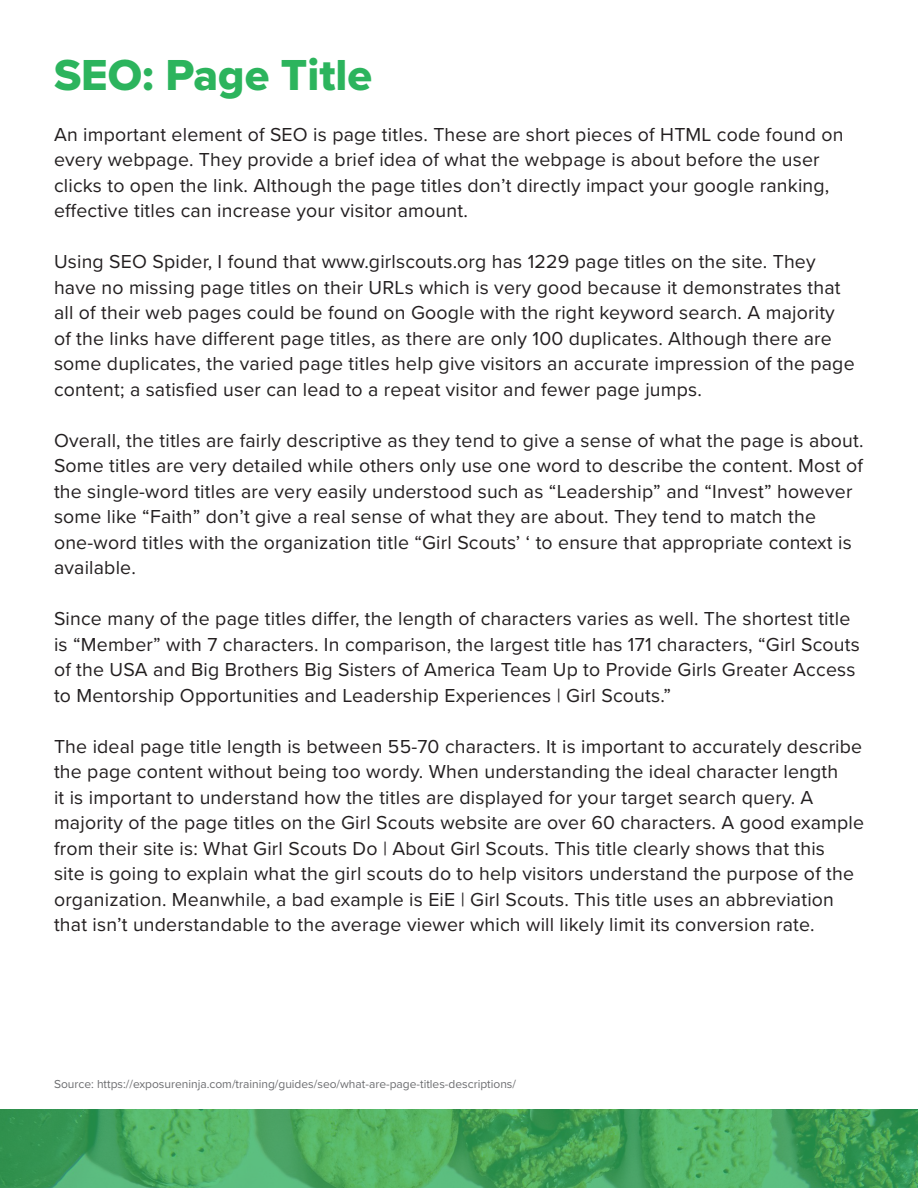
<style>
.page{position:relative;width:918px;height:1188px;background:#fff}
.page>*{position:absolute;margin:0;border:0;box-sizing:border-box;transform-origin:0 0}
.t1{font:45px "Proxima Nova Extrabld";color:#2cb45d}
.t2{font:19.5px/25.5px "Proxima Nova";letter-spacing:.01em;color:#231f20}
.t3{font:12px "Proxima Nova";color:#6c6d70}
</style>
<div class="page">
<svg style="left:0;top:1110px;width:918px;height:78px;background:#49a75f"></svg>
<p class="t1" style="left:54px;top:41px;width:320px">SEO: Page Title</p>
<p class="t2" style="left:54px;top:121px;width:791px">An important element of SEO is page titles. These are short pieces of HTML code found on every webpage. They provide a brief idea of what the webpage is about before the user clicks to open the link. Although the page titles don’t directly impact your google ranking, effective titles can increase your visitor amount.</p>
<p class="t2" style="left:54px;top:248px;width:802px">Using SEO Spider, I found that www.girlscouts.org has 1229 page titles on the site. They have no missing page titles on their URLs which is very good because it demonstrates that all of their web pages could be found on Google with the right keyword search. A majority of the links have different page titles, as there are only 100 duplicates. Although there are some duplicates, the varied page titles help give visitors an accurate impression of the page content; a satisfied user can lead to a repeat visitor and fewer page jumps.</p>
<p class="t2" style="left:54px;top:427px;width:811px">Overall, the titles are fairly descriptive as they tend to give a sense of what the page is about.<br>Some titles are very detailed while others only use one word to describe the content. Most of the single-word titles are very easily understood such as “Leadership” and “Invest” however some like “Faith” don’t give a real sense of what they are about. They tend to match the one-word titles with the organization title “Girl Scouts’ ‘ to ensure that appropriate context is available.</p>
<p class="t2" style="left:54px;top:605px;width:807px">Since many of the page titles differ, the length of characters varies as well. The shortest title is “Member” with 7 characters. In comparison, the largest title has 171 characters, “Girl Scouts of the USA and Big Brothers Big Sisters of America Team Up to Provide Girls Greater Access to Mentorship Opportunities and Leadership Experiences | Girl Scouts.”</p>
<p class="t2" style="left:54px;top:733px;width:812px">The ideal page title length is between 55-70 characters. It is important to accurately describe the page content without being too wordy. When understanding the ideal character length<br>it is important to understand how the titles are displayed for your target search query. A majority of the page titles on the Girl Scouts website are over 60 characters. A good example from their site is: What Girl Scouts Do | About Girl Scouts. This title clearly shows that this<br>site is going to explain what the girl scouts do to help visitors understand the purpose of the organization. Meanwhile, a bad example is EiE | Girl Scouts. This title uses an abbreviation that isn’t understandable to the average viewer which will likely limit its conversion rate.</p>
<p class="t3" style="left:54px;top:1075px;width:464px">Source: https://exposureninja.com/training/guides/seo/what-are-page-titles-descriptions/</p>
</div>
